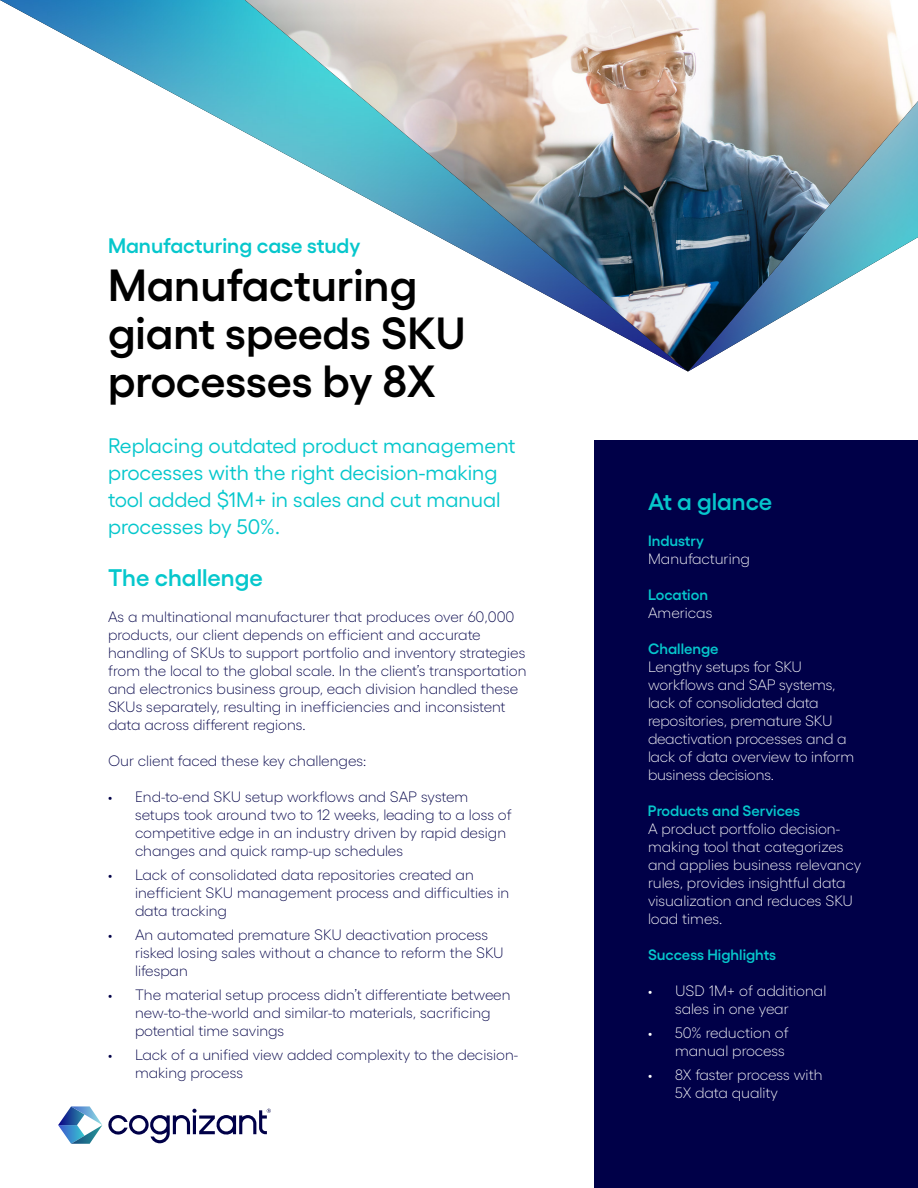
<style>
.page{position:relative;width:918px;height:1188px;background:#fff}
.page>*{position:absolute;margin:0;border:0;box-sizing:border-box;transform-origin:0 0}
.t1{font:600 45px/48px "Gellix";color:#000}
.t2{font:600 24px "Gellix";color:#06c7cc}
.t3{font:21px/27px "Gellix";color:#06c7cc}
.t4{font:600 21px "Gellix";color:#06c7cc}
.t5{font:300 15px/18px "Gellix";color:#000048}
.t6{font:300 15px/18px "Gellix";letter-spacing:-.01em;color:#fff}
.t7{font:600 15px "Gellix";color:#06c7cc}
</style>
<div class="page">
<img style="left:0;top:0;width:245px;height:133px">
<div style="left:594px;top:441px;width:324px;height:747px;background:#000048"></div>
<svg style="left:58px;top:1106px;width:213px;height:38px"></svg>
<img style="left:245px;top:0;width:673px;height:372px">
<p class="t4" style="left:108px;top:229px;width:254px">Manufacturing case study</p>
<p class="t1" style="left:108px;top:257px;width:359px">Manufacturing giant speeds SKU processes by 8X</p>
<p class="t3" style="left:108px;top:430px;width:409px">Replacing outdated product management processes with the right decision-making tool added $1M+ in sales and cut manual processes by 50%.</p>
<p class="t2" style="left:108px;top:559px;width:156px">The challenge</p>
<p class="t5" style="left:108px;top:606px;width:420px">As a multinational manufacturer that produces over 60,000 products, our client depends on efficient and accurate handling of SKUs to support portfolio and inventory strategies from the local to the global scale. In the client’s transportation and electronics business group, each division handled these SKUs separately, resulting in inefficiencies and inconsistent data across different regions.</p>
<p class="t5" style="left:108px;top:750px;width:260px">Our client faced these key challenges:</p>
<p class="t5" style="left:135px;top:786px;width:378px;text-indent:-27px">• End-to-end SKU setup workflows and SAP system setups took around two to 12 weeks, leading to a loss of competitive edge in an industry driven by rapid design changes and quick ramp-up schedules</p>
<p class="t5" style="left:135px;top:864px;width:376px;text-indent:-27px">• Lack of consolidated data repositories created an inefficient SKU management process and difficulties in data tracking</p>
<p class="t5" style="left:135px;top:924px;width:370px;text-indent:-27px">• An automated premature SKU deactivation process risked losing sales without a chance to reform the SKU lifespan</p>
<p class="t5" style="left:135px;top:984px;width:377px;text-indent:-27px">• The material setup process didn’t differentiate between new-to-the-world and similar-to materials, sacrificing potential time savings</p>
<p class="t5" style="left:135px;top:1044px;width:385px;text-indent:-27px">• Lack of a unified view added complexity to the decision&shy;making process</p>
<p class="t2" style="left:648px;top:483px;width:126px">At a glance</p>
<p class="t7" style="left:648px;top:529px;width:58px">Industry</p>
<p class="t6" style="left:648px;top:549px;width:104px">Manufacturing</p>
<p class="t7" style="left:648px;top:583px;width:62px">Location</p>
<p class="t6" style="left:648px;top:603px;width:66px">Americas</p>
<p class="t7" style="left:648px;top:637px;width:72px">Challenge</p>
<p class="t6" style="left:648px;top:657px;width:208px">Lengthy setups for SKU workflows and SAP systems, lack of consolidated data repositories, premature SKU deactivation processes and a lack of data overview to inform business decisions.</p>
<p class="t7" style="left:648px;top:799px;width:154px">Products and Services</p>
<p class="t6" style="left:648px;top:819px;width:215px">A product portfolio decision&shy;making tool that categorizes and applies business relevancy rules, provides insightful data visualization and reduces SKU load times.</p>
<p class="t7" style="left:648px;top:943px;width:130px">Success Highlights</p>
<p class="t6" style="left:675px;top:981px;width:153px;text-indent:-27px">• USD 1M+ of additional sales in one year</p>
<p class="t6" style="left:648px;top:1023px;width:142px;text-align:right">• 50% reduction of manual process</p>
<p class="t6" style="left:675px;top:1065px;width:149px;text-indent:-27px">• 8X faster process with<br>5X data quality</p>
</div>
